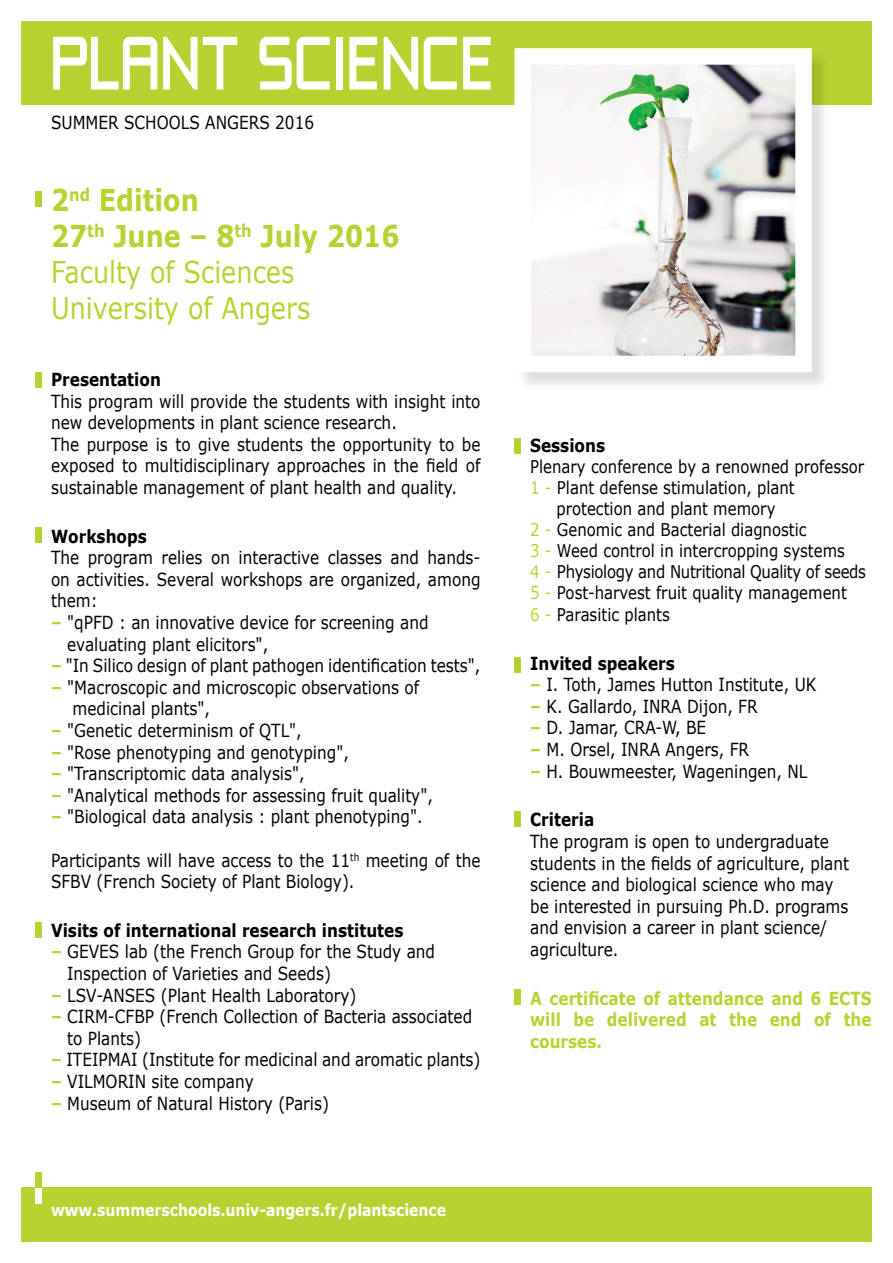
<style>
.page{position:relative;width:893px;height:1263px;background:#fff}
.page>*{position:absolute;margin:0;border:0;box-sizing:border-box;transform-origin:0 0}
.t1{font:69.6px "Zeroes Three Univ Angers";color:#fff;scale:.85 1}
.t2{font:30px/36px "Verdana";color:#b7d332;scale:.85 1}
.t3{font:18px/21.6px "Verdana";color:#000;scale:.85 1}
.t4{font:700 18px "Verdana";color:#000;scale:.85 1}
.t5{font:700 18px/21.6px "Verdana";color:#b7d332;text-align:justify;scale:.85 1}
.t6{font:17.55px "Verdana";color:#000;scale:.85 1}
.t7{font:17.55px "Verdana";letter-spacing:-.02em;color:#000;scale:.85 1}
.t8{font:700 16.5px "Verdana";color:#fff;scale:.85 1}
.s1{font-weight:700}
.s2{font-weight:700;color:#b7d332}
.s3{color:#b7d332}
</style>
<div class="page">
<div style="left:21px;top:21px;width:851px;height:84px;background:#b7d332"></div>
<img style="left:531px;top:65px;width:264px;height:290px">
<div style="left:514px;top:48px;width:298px;height:324px;border:16px solid #fff"></div>
<div style="left:35px;top:191px;width:7px;height:16px;background:#b7d332"></div>
<div style="left:21px;top:1188px;width:851px;height:54px;background:#b7d332"></div>
<div style="left:36px;top:372px;width:6px;height:16px;background:#b7d332"></div>
<div style="left:514px;top:438px;width:7px;height:16px;background:#b7d332"></div>
<div style="left:514px;top:657px;width:7px;height:15px;background:#b7d332"></div>
<div style="left:514px;top:811px;width:7px;height:16px;background:#b7d332"></div>
<div style="left:514px;top:989px;width:7px;height:16px;background:#b7d332"></div>
<div style="left:36px;top:527px;width:6px;height:16px;background:#b7d332"></div>
<div style="left:35px;top:922px;width:6px;height:16px;background:#b7d332"></div>
<div style="left:35px;top:1172px;width:6px;height:16px;background:#b7d332"></div>
<div style="left:35px;top:1188px;width:6px;height:15px;background:#fff"></div>
<h1 class="t1" style="left:51px;top:23px;width:523px">PLANT SCIENCE</h1>
<p class="t3" style="left:51px;top:111px;width:311px">SUMMER SCHOOLS ANGERS 2016</p>
<h2 class="t2" style="left:51px;top:182px;width:411px"><span class="s1">2</span><sup>nd</sup> <span class="s1">Edition<br>27</span><sup>th</sup> <span class="s1">June – 8</span><sup>th</sup> <span class="s1">July 2016<br></span>Faculty of Sciences<br>University of Angers</h2>
<p class="t4" style="left:51px;top:367px;width:131px">Presentation</p>
<p class="t3" style="left:51px;top:390px;width:507px">This program will provide the students with insight into new developments in plant science research.<br>The purpose is to give students the opportunity to be exposed to multidisciplinary approaches in the field of sustainable management of plant health and quality.</p>
<p class="t4" style="left:51px;top:523px;width:114px">Workshops</p>
<p class="t3" style="left:51px;top:547px;width:507px;text-align:justify">The program relies on interactive classes and hands&shy;on activities. Several workshops are organized, among them:</p>
<p class="t3" style="left:67px;top:611px;width:427px;text-indent:-16px"><span class="s2">–</span> "qPFD : an innovative device for screening and evaluating plant elicitors",</p>
<p class="t3" style="left:51px;top:655px;width:507px"><span class="s2">–</span> "In Silico design of plant pathogen identification tests",</p>
<p class="t3" style="left:73px;top:676px;width:409px;text-indent:-22px"><span class="s2">–</span> "Macroscopic and microscopic observations of medicinal plants",</p>
<p class="t3" style="left:51px;top:719px;width:297px"><span class="s2">–</span> "Genetic determinism of QTL",</p>
<p class="t3" style="left:51px;top:741px;width:352px"><span class="s2">–</span> "Rose phenotyping and genotyping",</p>
<p class="t3" style="left:51px;top:763px;width:300px"><span class="s2">–</span> "Transcriptomic data analysis",</p>
<p class="t3" style="left:51px;top:784px;width:451px"><span class="s2">–</span> "Analytical methods for assessing fruit quality",</p>
<p class="t3" style="left:51px;top:806px;width:439px"><span class="s2">–</span> "Biological data analysis : plant phenotyping".</p>
<p class="t3" style="left:51px;top:849px;width:507px">Participants will have access to the 11<sup>th</sup> meeting of the<br>SFBV (French Society of Plant Biology).</p>
<p class="t4" style="left:51px;top:917px;width:416px">Visits of international research institutes</p>
<p class="t3" style="left:67px;top:941px;width:434px;text-indent:-16px"><span class="s2">–</span> GEVES lab (the French Group for the Study and<br>Inspection of Varieties and Seeds)</p>
<p class="t3" style="left:51px;top:984px;width:361px"><span class="s2">–</span> LSV-ANSES (Plant Health Laboratory)</p>
<p class="t3" style="left:67px;top:1006px;width:478px;text-indent:-16px"><span class="s2">–</span> CIRM-CFBP (French Collection of Bacteria associated to Plants)</p>
<p class="t3" style="left:51px;top:1049px;width:507px"><span class="s2">–</span> ITEIPMAI (Institute for medicinal and aromatic plants)</p>
<p class="t3" style="left:51px;top:1070px;width:240px"><span class="s2">–</span> VILMORIN site company</p>
<p class="t3" style="left:51px;top:1092px;width:328px"><span class="s2">–</span> Museum of Natural History (Paris)</p>
<p class="t8" style="left:51px;top:1198px;width:466px">www.summerschools.univ-angers.fr/plantscience</p>
<p class="t4" style="left:530px;top:433px;width:90px">Sessions</p>
<p class="t6" style="left:530px;top:455px;width:395px">Plenary conference by a renowned professor</p>
<p class="t6" style="left:530px;top:476px;width:313px"><span class="s3">1 -</span> Plant defense stimulation, plant</p>
<p class="t6" style="left:556px;top:497px;width:259px">protection and plant memory</p>
<p class="t6" style="left:530px;top:518px;width:327px"><span class="s3">2 -</span> Genomic and Bacterial diagnostic</p>
<p class="t6" style="left:530px;top:539px;width:372px"><span class="s3">3 -</span> Weed control in intercropping systems</p>
<p class="t7" style="left:530px;top:560px;width:397px"><span class="s3">4 -</span> Physiology and Nutritional Quality of seeds</p>
<p class="t6" style="left:530px;top:581px;width:374px"><span class="s3">5 -</span> Post-harvest fruit quality management</p>
<p class="t6" style="left:530px;top:603px;width:166px"><span class="s3">6 -</span> Parasitic plants</p>
<p class="t4" style="left:530px;top:650px;width:172px">Invited speakers</p>
<p class="t3" style="left:530px;top:674px;width:338px"><span class="s2">–</span> I. Toth, James Hutton Institute, UK</p>
<p class="t3" style="left:530px;top:695px;width:269px"><span class="s2">–</span> K. Gallardo, INRA Dijon, FR</p>
<p class="t3" style="left:530px;top:717px;width:209px"><span class="s2">–</span> D. Jamar, CRA-W, BE</p>
<p class="t3" style="left:530px;top:738px;width:259px"><span class="s2">–</span> M. Orsel, INRA Angers, FR</p>
<p class="t3" style="left:530px;top:760px;width:328px"><span class="s2">–</span> H. Bouwmeester, Wageningen, NL</p>
<p class="t4" style="left:530px;top:807px;width:77px">Criteria</p>
<p class="t3" style="left:530px;top:830px;width:377px">The program is open to undergraduate students in the fields of agriculture, plant science and biological science who may be interested in pursuing Ph.D. programs and envision a career in plant science/ agriculture.</p>
<p class="t5" style="left:530px;top:987px;width:403px">A certificate of attendance and 6 ECTS will be delivered at the end of the courses.</p>
</div>
